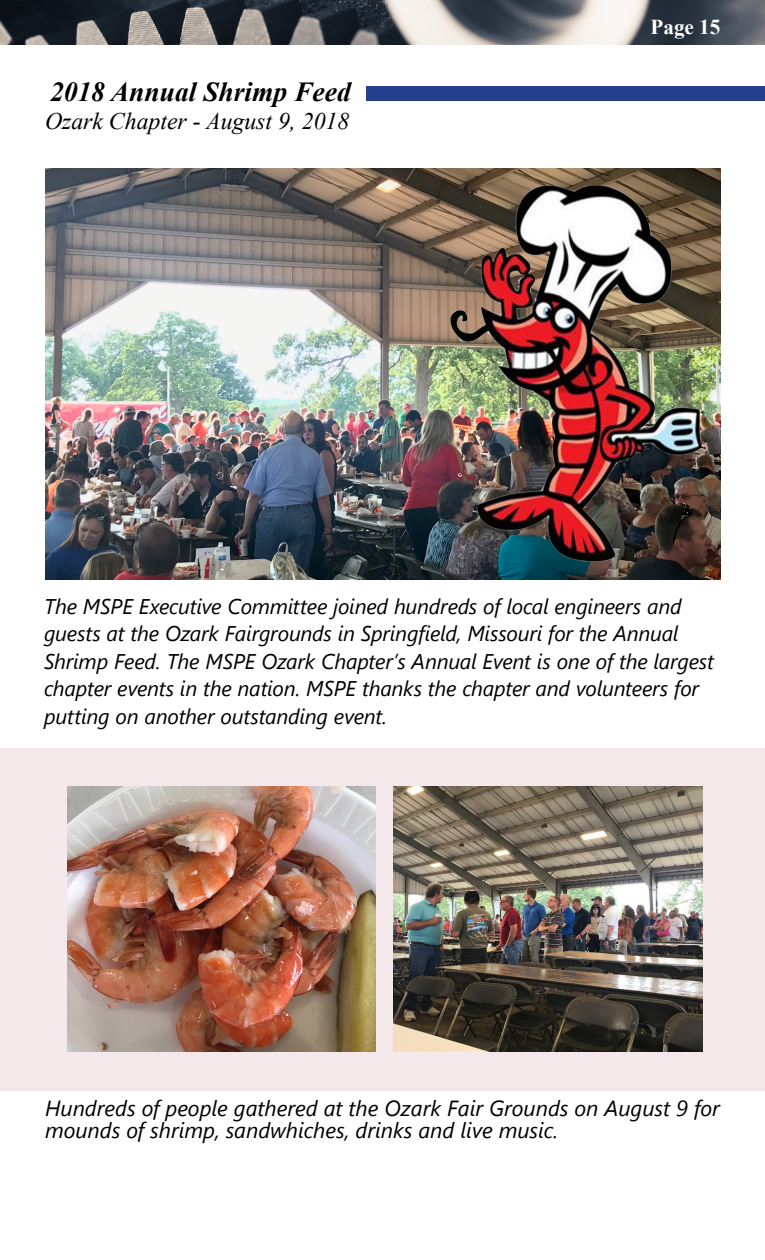
<style>
.page{position:relative;width:765px;height:1260px;background:#fff}
.page>*{position:absolute;margin:0;border:0;box-sizing:border-box;transform-origin:0 0}
.t1{font:italic 700 27.5px "Times New Roman";color:#000}
.t2{font:italic 23.75px "Times New Roman";color:#000}
.t3{font:italic 21.88px/21.9px "Segoe UI";color:#000}
.t4{font:italic 21.25px/27.5px "Segoe UI";letter-spacing:-.01em;color:#000}
.t5{font:700 21.12px "Times New Roman";color:#fff}
</style>
<div class="page">
<img style="left:0;top:0;width:765px;height:44px">
<div style="left:0;top:748px;width:765px;height:343px;background:#f5e8ea"></div>
<div style="left:366px;top:86px;width:399px;height:15px;background:#25408f"></div>
<img style="left:46px;top:169px;width:674px;height:411px">
<img style="left:68px;top:787px;width:308px;height:265px">
<img style="left:394px;top:787px;width:308px;height:265px">
<img style="left:450px;top:186px;width:252px;height:375px">
<p class="t1" style="left:50px;top:73px;width:302px">2018 Annual Shrimp Feed</p>
<p class="t2" style="left:45px;top:105px;width:306px">Ozark Chapter - August 9, 2018</p>
<p class="t5" style="left:651px;top:12px;width:71px">Page 15</p>
<p class="t4" style="left:44px;top:591px;width:672px">The MSPE Executive Committee joined hundreds of local engineers and guests at the Ozark Fairgrounds in Springfield, Missouri for the Annual Shrimp Feed. The MSPE Ozark Chapter’s Annual Event is one of the largest chapter events in the nation. MSPE thanks the chapter and volunteers for putting on another outstanding event.</p>
<p class="t3" style="left:45px;top:1096px;width:677px">Hundreds of people gathered at the Ozark Fair Grounds on August 9 for mounds of shrimp, sandwhiches, drinks and live music.</p>
</div>
